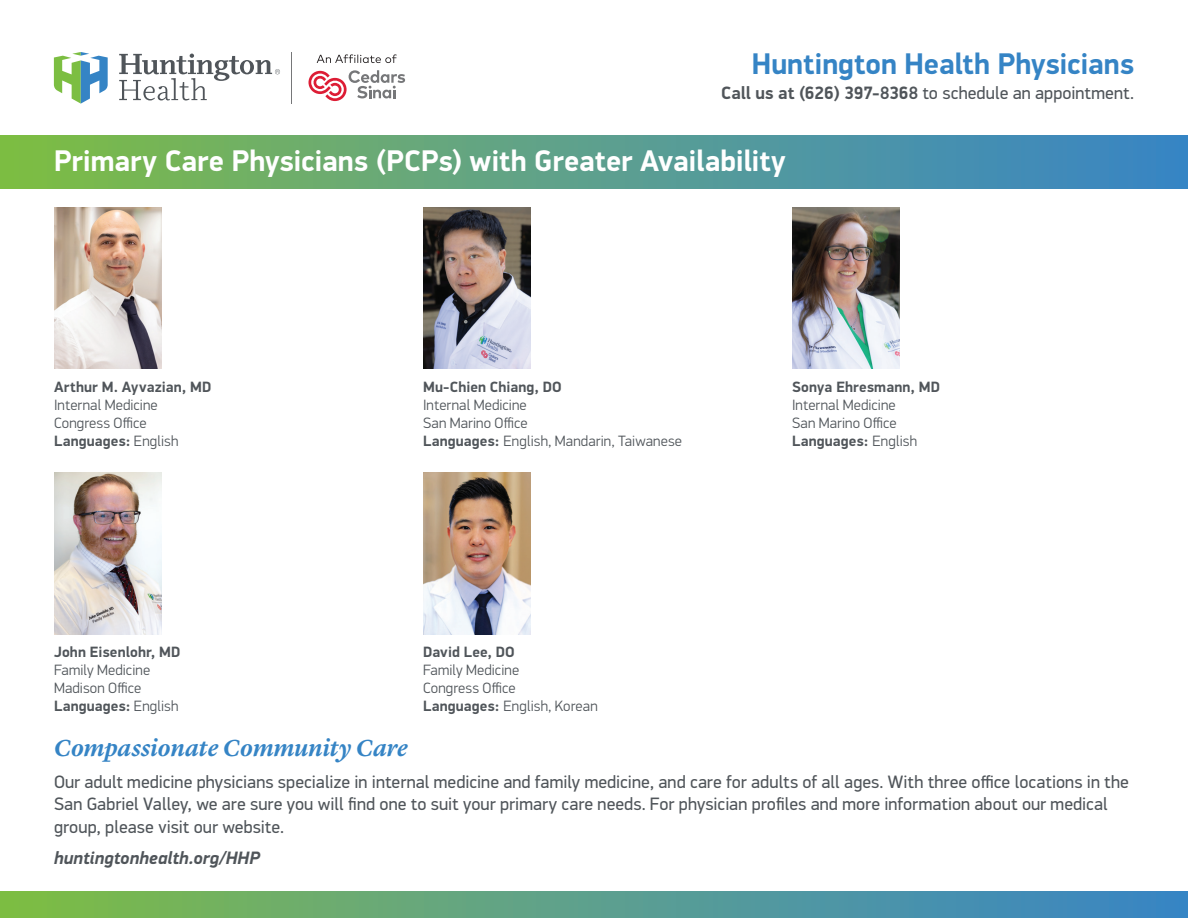
<style>
.page{position:relative;width:1188px;height:918px;background:#fff}
.page>*{position:absolute;margin:0;border:0;box-sizing:border-box;transform-origin:0 0}
.t1{font:700 30px "PF Din Display Pro";letter-spacing:-.005em;color:#fff}
.t2{font:700 30px "PFDIN Display Pro";color:#3584c5}
.t3{font:italic 600 24px "Lyon Text";letter-spacing:-.005em;color:#3584c5}
.t4{font:18px/22.5px "PFDIN Display Pro";letter-spacing:.005em;color:#50555a}
.t5{font:italic 700 18px "PFDIN Display Pro";letter-spacing:.005em;color:#50555a}
.t6{font:300 15px/18px "PFDIN Display Pro";letter-spacing:.01em;color:#50555a}
.t7{font:700 15px "PFDIN Display Pro";letter-spacing:.01em;color:#50555a}
.s1{font-weight:700}
</style>
<div class="page">
<div style="left:0;top:135px;width:1188px;height:54px;background:linear-gradient(to right,#7fbc49,#3884cb)"></div>
<div style="left:0;top:891px;width:1188px;height:27px;background:linear-gradient(to right,#7fbc49,#3884cb)"></div>
<svg style="left:54px;top:52px;width:54px;height:52px"></svg>
<svg style="left:119px;top:54px;width:161px;height:46px"></svg>
<svg style="left:309px;top:70px;width:96px;height:31px"></svg>
<svg style="left:317px;top:54px;width:80px;height:9px"></svg>
<hr style="left:291px;top:52px;width:1px;height:52px;background:#767779">
<img style="left:54px;top:207px;width:108px;height:162px">
<img style="left:423px;top:207px;width:108px;height:162px">
<img style="left:792px;top:207px;width:108px;height:162px">
<img style="left:54px;top:472px;width:108px;height:162px">
<img style="left:423px;top:472px;width:108px;height:162px">
<h1 class="t2" style="left:752px;top:45px;width:384px">Huntington Health Physicians</h1>
<p class="t4" style="left:721px;top:82px;width:414px"><span class="s1">Call us at (626) 397-8368</span> to schedule an appointment.</p>
<h1 class="t1" style="left:54px;top:143px;width:733px">Primary Care Physicians (PCPs) with Greater Availability</h1>
<p class="t7" style="left:54px;top:377px;width:159px">Arthur M. Ayvazian, MD</p>
<p class="t6" style="left:54px;top:396px;width:126px">Internal Medicine<br>Congress Office<br><span class="s1">Languages:</span> English</p>
<p class="t7" style="left:54px;top:643px;width:128px">John Eisenlohr, MD</p>
<p class="t6" style="left:54px;top:661px;width:126px">Family Medicine<br>Madison Office<br><span class="s1">Languages:</span> English</p>
<p class="t7" style="left:423px;top:377px;width:140px">Mu-Chien Chiang, DO</p>
<p class="t6" style="left:423px;top:396px;width:261px">Internal Medicine<br>San Marino Office<br><span class="s1">Languages:</span> English, Mandarin, Taiwanese</p>
<p class="t7" style="left:423px;top:643px;width:93px">David Lee, DO</p>
<p class="t6" style="left:423px;top:661px;width:176px">Family Medicine<br>Congress Office<br><span class="s1">Languages:</span> English, Korean</p>
<p class="t7" style="left:792px;top:377px;width:149px">Sonya Ehresmann, MD</p>
<p class="t6" style="left:792px;top:396px;width:127px">Internal Medicine<br>San Marino Office<br><span class="s1">Languages:</span> English</p>
<h2 class="t3" style="left:54px;top:730px;width:355px">Compassionate Community Care</h2>
<p class="t4" style="left:54px;top:770px;width:1076px">Our adult medicine physicians specialize in internal medicine and family medicine, and care for adults of all ages. With three office locations in the<br>San Gabriel Valley, we are sure you will find one to suit your primary care needs. For physician profiles and more information about our medical group, please visit our website.</p>
<p class="t5" style="left:54px;top:847px;width:207px">huntingtonhealth.org/HHP</p>
</div>
